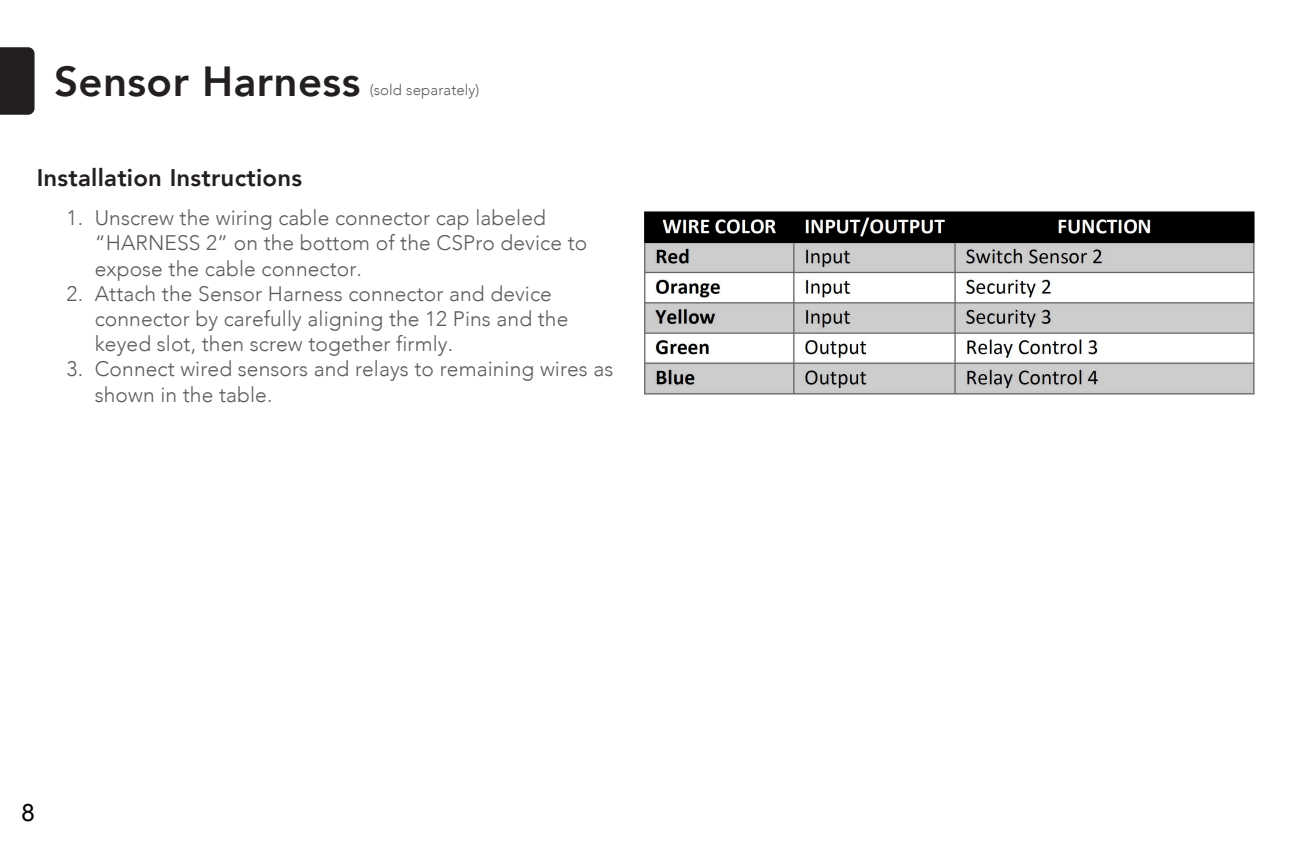
<style>
.page{position:relative;width:1296px;height:864px;background:#fff}
.page>*{position:absolute;margin:0;border:0;box-sizing:border-box;transform-origin:0 0}
.Header1{font:800 42px "Avenir";letter-spacing:.01em;color:#231f20}
.Sub-Header{font:800 24px "Avenir";letter-spacing:.01em;color:#231f20}
.t1{font:24px "Arial";color:#000}
.t2{font:300 21px/25.2px "Avenir";letter-spacing:.005em;color:#5c5c5c}
.t3{font:300 15px "Avenir";letter-spacing:.005em;color:#5c5c5c}
</style>
<div class="page">
<div style="left:0;top:47px;width:35px;height:68px;background:#231f20"></div>
<img style="left:644px;top:211px;width:611px;height:184px">
<p class="Header1" style="left:54px;top:49px;width:308px">Sensor Harness</p>
<p class="t3" style="left:370px;top:81px;width:111px">(sold separately)</p>
<p class="Sub-Header" style="left:37px;top:159px;width:267px">Installation Instructions</p>
<p class="t2" style="left:95px;top:205px;width:494px;text-indent:-28px">1. Unscrew the wiring cable connector cap labeled “HARNESS 2” on the bottom of the CSPro device to expose the cable connector.</p>
<p class="t2" style="left:95px;top:281px;width:475px;text-indent:-28px">2. Attach the Sensor Harness connector and device connector by carefully aligning the 12 Pins and the keyed slot, then screw together firmly.</p>
<p class="t2" style="left:95px;top:357px;width:520px;text-indent:-28px">3. Connect wired sensors and relays to remaining wires as shown in the table.</p>
<p class="t1" style="left:22px;top:796px;width:15px">8</p>
</div>
